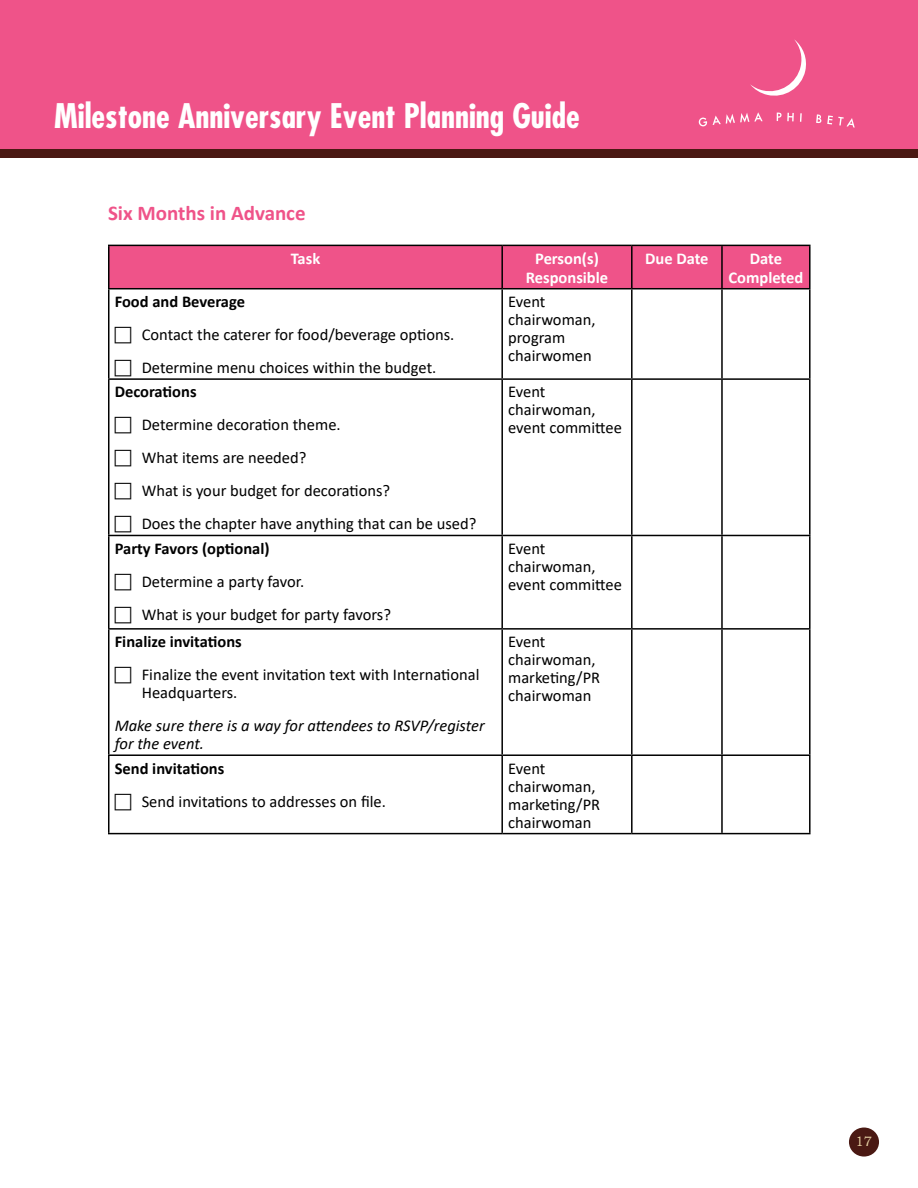
<style>
.page{position:relative;width:918px;height:1188px;background:#fff}
.page>*{position:absolute;margin:0;border:0;box-sizing:border-box;transform-origin:0 0}
.t1{font:700 condensed 33px "Futura Std";color:#fff}
.t2{font:700 21px "Calibri";color:#ef5389}
.t3{font:16.5px/18px "Calibri";color:#000}
.t4{font:700 16.5px "Calibri";color:#000}
.t5{font:italic 16.5px/18px "Calibri";color:#000}
.t6{font:700 16.5px/19px "Calibri";color:#fff;text-align:center}
.t7{font:13.5px "Bookman Old Style";color:#e8d3a5}
</style>
<div class="page">
<div style="left:0;top:0;width:918px;height:158px;background:#ef5389"></div>
<svg style="left:750px;top:39px;width:56px;height:57px"></svg>
<svg style="left:698px;top:117px;width:9px;height:10px"></svg>
<svg style="left:800px;top:113px;width:2px;height:9px"></svg>
<svg style="left:713px;top:112px;width:50px;height:13px"></svg>
<svg style="left:777px;top:113px;width:17px;height:8px"></svg>
<svg style="left:816px;top:114px;width:5px;height:9px"></svg>
<svg style="left:827px;top:116px;width:28px;height:12px"></svg>
<div style="left:0;top:149px;width:918px;height:9px;background:#4a1913"></div>
<div style="left:849px;top:1128px;width:30px;height:29px;background:#4a1913;border-radius:50%"></div>
<div style="left:110px;top:246px;width:699px;height:42px;background:#ef5389"></div>
<hr style="left:108px;top:245px;width:394px;height:1px;background:#000">
<hr style="left:108px;top:246px;width:2px;height:42px;background:#000">
<hr style="left:502px;top:245px;width:130px;height:1px;background:#000">
<hr style="left:501px;top:246px;width:2px;height:42px;background:#000">
<hr style="left:632px;top:245px;width:90px;height:1px;background:#000">
<hr style="left:631px;top:246px;width:2px;height:42px;background:#000">
<hr style="left:722px;top:245px;width:89px;height:1px;background:#000">
<hr style="left:721px;top:246px;width:2px;height:42px;background:#000">
<hr style="left:809px;top:246px;width:2px;height:42px;background:#000">
<hr style="left:108px;top:288px;width:394px;height:1px;background:#000">
<hr style="left:108px;top:289px;width:2px;height:89px;background:#000">
<hr style="left:502px;top:288px;width:130px;height:1px;background:#000">
<hr style="left:501px;top:289px;width:2px;height:89px;background:#000">
<hr style="left:632px;top:288px;width:90px;height:1px;background:#000">
<hr style="left:631px;top:289px;width:2px;height:89px;background:#000">
<hr style="left:722px;top:288px;width:89px;height:1px;background:#000">
<hr style="left:721px;top:289px;width:2px;height:89px;background:#000">
<hr style="left:809px;top:289px;width:2px;height:89px;background:#000">
<hr style="left:108px;top:378px;width:394px;height:2px;background:#000">
<hr style="left:108px;top:380px;width:2px;height:155px;background:#000">
<hr style="left:502px;top:378px;width:130px;height:2px;background:#000">
<hr style="left:501px;top:380px;width:2px;height:155px;background:#000">
<hr style="left:632px;top:378px;width:90px;height:2px;background:#000">
<hr style="left:631px;top:380px;width:2px;height:155px;background:#000">
<hr style="left:722px;top:378px;width:89px;height:2px;background:#000">
<hr style="left:721px;top:380px;width:2px;height:155px;background:#000">
<hr style="left:809px;top:380px;width:2px;height:155px;background:#000">
<hr style="left:108px;top:535px;width:394px;height:1px;background:#000">
<hr style="left:108px;top:536px;width:2px;height:92px;background:#000">
<hr style="left:502px;top:535px;width:130px;height:1px;background:#000">
<hr style="left:501px;top:536px;width:2px;height:92px;background:#000">
<hr style="left:632px;top:535px;width:90px;height:1px;background:#000">
<hr style="left:631px;top:536px;width:2px;height:92px;background:#000">
<hr style="left:722px;top:535px;width:89px;height:1px;background:#000">
<hr style="left:721px;top:536px;width:2px;height:92px;background:#000">
<hr style="left:809px;top:536px;width:2px;height:92px;background:#000">
<hr style="left:108px;top:628px;width:394px;height:2px;background:#000">
<hr style="left:108px;top:630px;width:2px;height:124px;background:#000">
<hr style="left:502px;top:628px;width:130px;height:2px;background:#000">
<hr style="left:501px;top:630px;width:2px;height:124px;background:#000">
<hr style="left:632px;top:628px;width:90px;height:2px;background:#000">
<hr style="left:631px;top:630px;width:2px;height:124px;background:#000">
<hr style="left:722px;top:628px;width:89px;height:2px;background:#000">
<hr style="left:721px;top:630px;width:2px;height:124px;background:#000">
<hr style="left:809px;top:630px;width:2px;height:124px;background:#000">
<hr style="left:108px;top:754px;width:394px;height:2px;background:#000">
<hr style="left:108px;top:756px;width:2px;height:77px;background:#000">
<hr style="left:502px;top:754px;width:130px;height:2px;background:#000">
<hr style="left:501px;top:756px;width:2px;height:77px;background:#000">
<hr style="left:632px;top:754px;width:90px;height:2px;background:#000">
<hr style="left:631px;top:756px;width:2px;height:77px;background:#000">
<hr style="left:722px;top:754px;width:89px;height:2px;background:#000">
<hr style="left:721px;top:756px;width:2px;height:77px;background:#000">
<hr style="left:809px;top:756px;width:2px;height:77px;background:#000">
<hr style="left:108px;top:833px;width:394px;height:1px;background:#000">
<hr style="left:502px;top:833px;width:130px;height:1px;background:#000">
<hr style="left:632px;top:833px;width:90px;height:1px;background:#000">
<hr style="left:722px;top:833px;width:89px;height:1px;background:#000">
<h1 class="t1" style="left:54px;top:95px;width:527px">Milestone Anniversary Event Planning Guide</h1>
<p class="t2" style="left:108px;top:198px;width:199px">Six Months in Advance</p>
<p class="t6" style="left:291px;top:249px;width:31px">Task</p>
<p class="t6" style="left:526px;top:249px;width:84px">Person(s)<br>Responsible</p>
<p class="t6" style="left:645px;top:249px;width:65px">Due Date</p>
<p class="t6" style="left:728px;top:249px;width:76px">Date<br>Completed</p>
<p class="t4" style="left:115px;top:290px;width:132px">Food and Beverage</p>
<p class="t3" style="left:142px;top:318px;width:314px;line-height:33px">Contact the caterer for food/beverage options.<br>Determine menu choices within the budget.</p>
<p class="t3" style="left:508px;top:292px;width:89px">Event chairwoman, program chairwomen</p>
<p class="t4" style="left:115px;top:380px;width:83px">Decorations</p>
<p class="t3" style="left:142px;top:408px;width:336px;line-height:33px">Determine decoration theme.<br>What items are needed?<br>What is your budget for decorations?<br>Does the chapter have anything that can be used?</p>
<p class="t4" style="left:115px;top:537px;width:156px">Party Favors (optional)</p>
<p class="t3" style="left:142px;top:564px;width:251px;line-height:33px">Determine a party favor.<br>What is your budget for party favors?</p>
<p class="t4" style="left:115px;top:630px;width:129px">Finalize invitations</p>
<p class="t3" style="left:142px;top:665px;width:339px">Finalize the event invitation text with International<br>Headquarters.</p>
<p class="t5" style="left:115px;top:716px;width:371px">Make sure there is a way for attendees to RSVP/register for the event.</p>
<p class="t4" style="left:115px;top:756px;width:111px">Send invitations</p>
<p class="t3" style="left:142px;top:792px;width:246px">Send invitations to addresses on file.</p>
<p class="t3" style="left:508px;top:383px;width:115px">Event chairwoman, event committee</p>
<p class="t3" style="left:508px;top:539px;width:115px">Event chairwoman, event committee</p>
<p class="t3" style="left:508px;top:632px;width:94px">Event chairwoman, marketing/PR chairwoman</p>
<p class="t3" style="left:508px;top:759px;width:94px">Event chairwoman, marketing/PR chairwoman</p>
<p class="t7" style="left:856px;top:1133px;width:18px">17</p>
</div>
